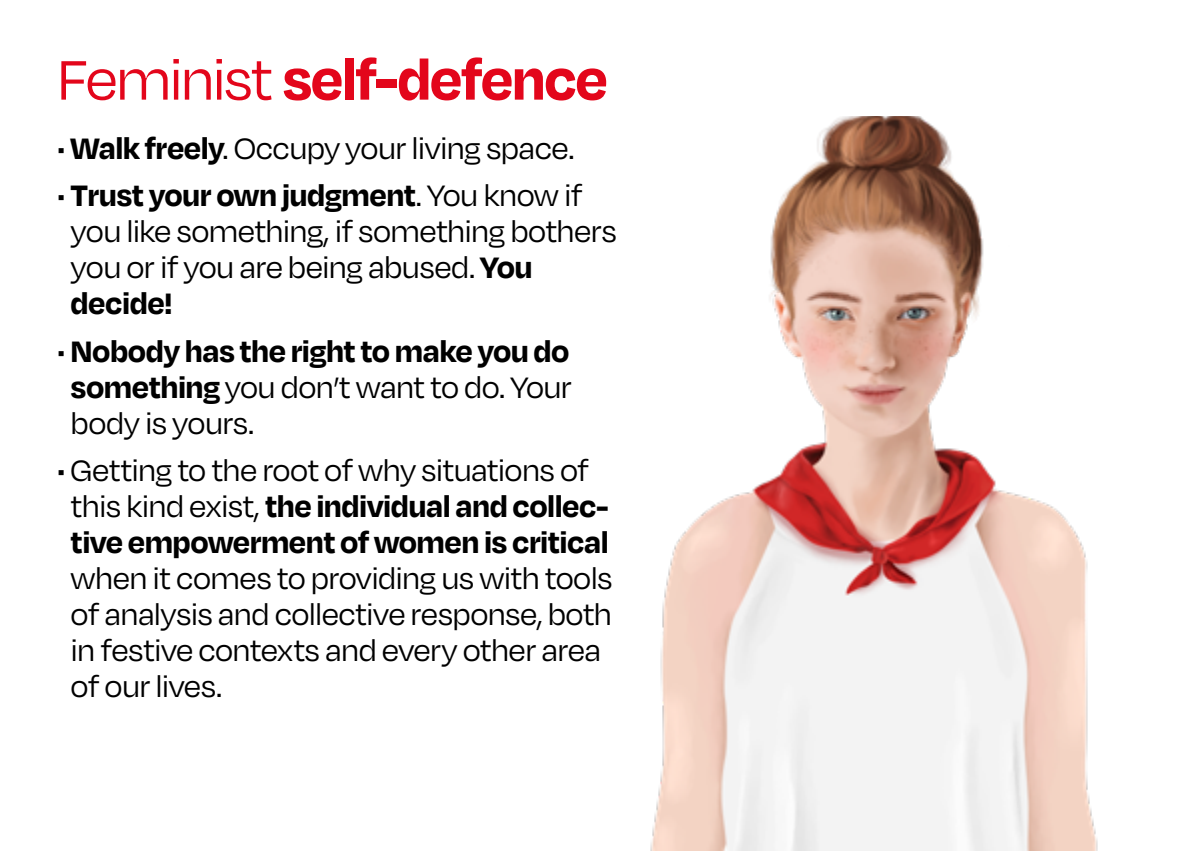
<style>
.page{position:relative;width:1191px;height:851px;background:#fff}
.page>*{position:absolute;margin:0;border:0;box-sizing:border-box;transform-origin:0 0}
.t1{font:700 64px "Degular";letter-spacing:-.025em;color:#e3061b}
.t2{font:34px/36px "Degular";letter-spacing:-.02em;color:#000}
.t3{font:700 34px/36px "Degular";letter-spacing:-.015em;color:#000;text-align:justify}
.s1{font-weight:400}
.s2{font-weight:700}
</style>
<div class="page">
<img style="left:650px;top:117px;width:448px;height:733px">
<h1 class="t1" style="left:57px;top:39px;width:553px"><span class="s1">Feminist</span> self-defence</h1>
<p class="t2" style="left:57px;top:129px;width:519px">• <span class="s2">Walk freely</span>. Occupy your living space.</p>
<p class="t2" style="left:71px;top:176px;width:547px;text-indent:-14px">• <span class="s2">Trust your own judgment</span>. You know if you like something, if something bothers you or if you are being abused. <span class="s2">You decide!</span></p>
<p class="t3" style="left:71px;top:331px;width:503px;text-indent:-14px"><span class="s1">•</span> Nobody has the right to make you do something <span class="s1">you don’t want to do. Your body is yours.</span></p>
<p class="t3" style="left:57px;top:450px;width:553px;text-align:center"><span class="s1">• Getting to the root of why situations of this kind exist,</span> the individual and collec&shy;tive empowerment of women is critical</p>
<p class="t2" style="left:71px;top:559px;width:543px">when it comes to providing us with tools of analysis and collective response, both in festive contexts and every other area of our lives.</p>
</div>
